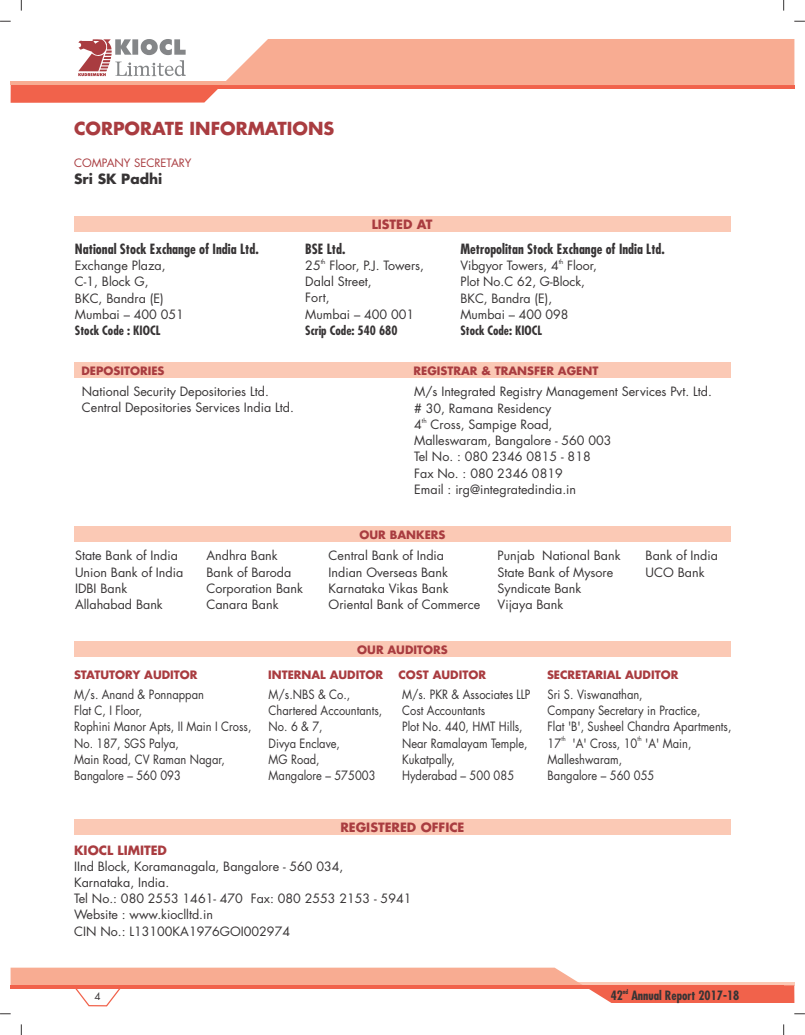
<style>
.page{position:relative;width:805px;height:1035px;background:#fff}
.page>*{position:absolute;margin:0;border:0;box-sizing:border-box;transform-origin:0 0}
.t1{font:700 17.5px "Futura Std";color:#a93c40}
.t2{font:700 condensed 13.75px "Futura Std";color:#373435}
.t3{font:700 13.75px "Futura Std";color:#373435}
.t4{font:12.5px/16.2px "Futura Std";color:#373435}
.t5{font:12.5px/16.2px "Futura Std";color:#373435;scale:.89 1}
.t6{font:700 condensed 12.5px "Futura Std";color:#373435}
.t7{font:700 12.5px "Futura Std";color:#a93c40}
.t8{font:700 11.25px "Futura Std";color:#a93c40}
.t9{font:11.25px "Futura Std";color:#a93c40}
.t10{font:10px "Futura Std";color:#373435}
.t11{font:6.25px "Futura Std";color:#373435}
.t12{font:6.25px "Futura Std";color:#373435;scale:.89 1}
.t13{font:700 condensed 6.25px "Futura Std";color:#373435}
</style>
<div class="page">
<svg style="left:11px;top:967px;width:783px;height:40px"></svg>
<svg style="left:11px;top:39px;width:783px;height:64px"></svg>
<hr style="left:11px;top:985px;width:772px;height:4px;background:#f1624b">
<div style="left:74px;top:216px;width:656px;height:16px;background:#fbc9b5"></div>
<div style="left:74px;top:362px;width:656px;height:16px;background:#fbc9b5"></div>
<div style="left:74px;top:526px;width:656px;height:16px;background:#fbc9b5"></div>
<div style="left:74px;top:641px;width:656px;height:16px;background:#fbc9b5"></div>
<div style="left:74px;top:819px;width:656px;height:16px;background:#fbc9b5"></div>
<h1 class="t1" style="left:74px;top:121px;width:262px">CORPORATE INFORMATIONS</h1>
<p class="t9" style="left:74px;top:157px;width:119px">COMPANY SECRETARY</p>
<p class="t3" style="left:74px;top:173px;width:90px">Sri SK Padhi</p>
<p class="t7" style="left:371px;top:219px;width:62px">LISTED AT</p>
<p class="t2" style="left:75px;top:243px;width:185px">National Stock Exchange of India Ltd.</p>
<p class="t4" style="left:75px;top:258px;width:110px">Exchange Plaza,<br>C-1, Block G,<br>BKC, Bandra (E)<br>Mumbai – 400 051</p>
<p class="t6" style="left:75px;top:324px;width:87px">Stock Code : KIOCL</p>
<p class="t2" style="left:305px;top:242px;width:42px">BSE Ltd.</p>
<p class="t11" style="left:320px;top:258px;width:6px">th</p>
<p class="t4" style="left:305px;top:258px;width:120px">25 Floor, P.J. Towers,<br>Dalal Street,<br>Fort,<br>Mumbai – 400 001</p>
<p class="t6" style="left:305px;top:324px;width:94px">Scrip Code: 540 680</p>
<p class="t2" style="left:460px;top:242px;width:206px">Metropolitan Stock Exchange of India Ltd.</p>
<p class="t11" style="left:558px;top:259px;width:6px">th</p>
<p class="t4" style="left:460px;top:258px;width:138px">Vibgyor Towers, 4 Floor,<br>Plot No.C 62, G-Block,<br>BKC, Bandra (E),<br>Mumbai – 400 098</p>
<p class="t6" style="left:460px;top:324px;width:83px">Stock Code: KIOCL</p>
<p class="t8" style="left:81px;top:365px;width:85px">DEPOSITORIES</p>
<p class="t4" style="left:82px;top:384px;width:213px">National Security Depositories Ltd.<br>Central Depositories Services India Ltd.</p>
<p class="t8" style="left:413px;top:365px;width:186px">REGISTRAR &amp; TRANSFER AGENT</p>
<p class="t4" style="left:414px;top:384px;width:299px">M/s Integrated Registry Management Services Pvt. Ltd. # 30, Ramana Residency</p>
<p class="t11" style="left:422px;top:417px;width:6px">th</p>
<p class="t4" style="left:414px;top:417px;width:199px">4 Cross, Sampige Road,<br>Malleswaram, Bangalore - 560 003<br>Tel No. : 080 2346 0815 - 818<br>Fax No. : 080 2346 0819<br>Email : irg@integratedindia.in</p>
<p class="t8" style="left:359px;top:529px;width:87px">OUR BANKERS</p>
<p class="t4" style="left:206px;top:548px;width:98px">Andhra Bank<br>Bank of Baroda<br>Corporation Bank<br>Canara Bank</p>
<p class="t4" style="left:497px;top:548px;width:124px">Punjab National Bank<br>State Bank of Mysore<br>Syndicate Bank<br>Vijaya Bank</p>
<p class="t4" style="left:645px;top:548px;width:74px">Bank of India<br>UCO Bank</p>
<p class="t8" style="left:357px;top:644px;width:92px">OUR AUDITORS</p>
<p class="t5" style="left:74px;top:687px;width:200px">M/s. Anand &amp; Ponnappan<br>Flat C, I Floor,<br>Rophini Manor Apts, II Main I Cross,<br>No. 187, SGS Palya,<br>Main Road, CV Raman Nagar,<br>Bangalore – 560 093</p>
<p class="t4" style="left:75px;top:548px;width:110px">State Bank of India<br>Union Bank of India<br>IDBI Bank<br>Allahabad Bank</p>
<p class="t4" style="left:328px;top:548px;width:153px">Central Bank of India<br>Indian Overseas Bank<br>Karnataka Vikas Bank<br>Oriental Bank of Commerce</p>
<p class="t8" style="left:74px;top:669px;width:125px">STATUTORY AUDITOR</p>
<p class="t8" style="left:268px;top:669px;width:116px">INTERNAL AUDITOR</p>
<p class="t5" style="left:268px;top:687px;width:129px">M/s.NBS &amp; Co.,<br>Chartered Accountants,<br>No. 6 &amp; 7,<br>Divya Enclave,<br>MG Road,<br>Mangalore – 575003</p>
<p class="t5" style="left:402px;top:687px;width:146px">M/s. PKR &amp; Associates LLP<br>Cost Accountants<br>Plot No. 440, HMT Hills,<br>Near Ramalayam Temple,<br>Kukatpally,<br>Hyderabad – 500 085</p>
<p class="t8" style="left:398px;top:669px;width:89px">COST AUDITOR</p>
<p class="t8" style="left:547px;top:669px;width:133px">SECRETARIAL AUDITOR</p>
<p class="t5" style="left:547px;top:687px;width:208px">Sri S. Viswanathan,<br>Company Secretary in Practice,<br>Flat 'B', Susheel Chandra Apartments,</p>
<p class="t12" style="left:561px;top:736px;width:6px">th</p>
<p class="t12" style="left:637px;top:736px;width:6px">th</p>
<p class="t5" style="left:547px;top:735px;width:163px">17 'A' Cross, 10 'A' Main,<br>Malleshwaram,<br>Bangalore – 560 055</p>
<p class="t7" style="left:340px;top:821px;width:126px">REGISTERED OFFICE</p>
<p class="t7" style="left:74px;top:844px;width:94px">KIOCL LIMITED</p>
<p class="t4" style="left:74px;top:858px;width:339px">IInd Block, Koramanagala, Bangalore - 560 034,<br>Karnataka, India.<br>Tel No.: 080 2553 1461- 470 Fax: 080 2553 2153 - 5941<br>Website : www.kioclltd.in<br>CIN No.: L13100KA1976GOI002974</p>
<p class="t10" style="left:95px;top:992px;width:8px">4</p>
<p class="t13" style="left:622px;top:988px;width:7px">nd</p>
<p class="t6" style="left:610px;top:989px;width:130px">42 Annual Report 2017-18</p>
</div>
